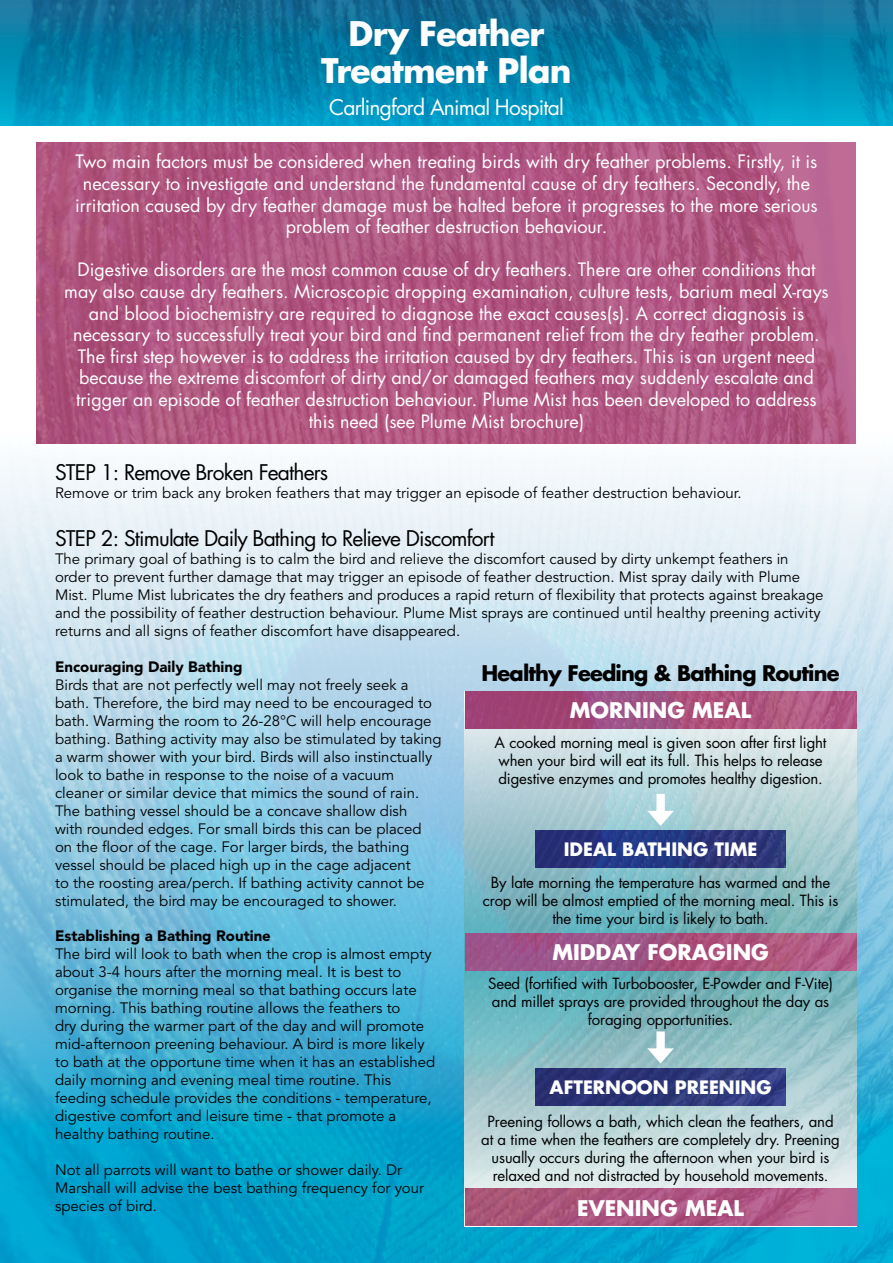
<style>
.page{position:relative;width:893px;height:1263px;background:#fff}
.page>*{position:absolute;margin:0;border:0;box-sizing:border-box;transform-origin:0 0}
.t1{font:700 33px/37.2px "Futura";letter-spacing:-.02em;color:#fff;text-align:center}
.t2{font:21px "Futura";letter-spacing:-.04em;color:#000}
.t3{font:700 21px "Futura";color:#fff}
.t4{font:700 21px "Futura";letter-spacing:-.04em;color:#000}
.t5{font:21px "Futura";letter-spacing:-.04em;color:#fff}
.t6{font:18px/21.6px "Futura";color:#fff;text-align:center}
.t7{font:700 18px "Futura";color:#fff}
.t8{font:15px/18px "Avenir";color:#000}
.t9{font:15px/18px "Futura";letter-spacing:-.01em;color:#000;text-align:center}
.t10{font:900 15px "Avenir";color:#000}
</style>
<div class="page">
<img style="left:0;top:0;width:893px;height:1263px">
<h1 class="t1" style="left:321px;top:14px;width:252px">Dry Feather<br>Treatment Plan</h1>
<h2 class="t5" style="left:329px;top:92px;width:236px">Carlingford Animal Hospital</h2>
<p class="t6" style="left:75px;top:151px;width:744px">Two main factors must be considered when treating birds with dry feather problems. Firstly, it is necessary to investigate and understand the fundamental cause of dry feathers. Secondly, the irritation caused by dry feather damage must be halted before it progresses to the more serious problem of feather destruction behaviour.</p>
<p class="t6" style="left:64px;top:259px;width:766px">Digestive disorders are the most common cause of dry feathers. There are other conditions that may also cause dry feathers. Microscopic dropping examination, culture tests, barium meal X-rays and blood biochemistry are required to diagnose the exact causes(s). A correct diagnosis is necessary to successfully treat your bird and find permanent relief from the dry feather problem.<br>The first step however is to address the irritation caused by dry feathers. This is an urgent need because the extreme discomfort of dirty and/or damaged feathers may suddenly escalate and trigger an episode of feather destruction behaviour. Plume Mist has been developed to address this need (see Plume Mist brochure)</p>
<h2 class="t2" style="left:55px;top:458px;width:275px">STEP 1: Remove Broken Feathers</h2>
<p class="t8" style="left:55px;top:484px;width:688px">Remove or trim back any broken feathers that may trigger an episode of feather destruction behaviour.</p>
<h2 class="t2" style="left:55px;top:523px;width:441px">STEP 2: Stimulate Daily Bathing to Relieve Discomfort</h2>
<p class="t8" style="left:55px;top:550px;width:770px">The primary goal of bathing is to calm the bird and relieve the discomfort caused by dirty unkempt feathers in order to prevent further damage that may trigger an episode of feather destruction. Mist spray daily with Plume Mist. Plume Mist lubricates the dry feathers and produces a rapid return of flexibility that protects against breakage and the possibility of feather destruction behaviour. Plume Mist sprays are continued until healthy preening activity returns and all signs of feather discomfort have disappeared.</p>
<p class="t10" style="left:55px;top:657px;width:189px">Encouraging Daily Bathing</p>
<p class="t8" style="left:55px;top:676px;width:388px">Birds that are not perfectly well may not freely seek a bath. Therefore, the bird may need to be encouraged to bath. Warming the room to 26-28°C will help encourage bathing. Bathing activity may also be stimulated by taking a warm shower with your bird. Birds will also instinctually look to bathe in response to the noise of a vacuum cleaner or similar device that mimics the sound of rain.<br>The bathing vessel should be a concave shallow dish<br>with rounded edges. For small birds this can be placed on the floor of the cage. For larger birds, the bathing vessel should be placed high up in the cage adjacent<br>to the roosting area/perch. If bathing activity cannot be stimulated, the bird may be encouraged to shower.</p>
<p class="t10" style="left:55px;top:926px;width:217px">Establishing a Bathing Routine</p>
<p class="t8" style="left:55px;top:945px;width:382px">The bird will look to bath when the crop is almost empty about 3-4 hours after the morning meal. It is best to organise the morning meal so that bathing occurs late morning. This bathing routine allows the feathers to<br>dry during the warmer part of the day and will promote mid-afternoon preening behaviour. A bird is more likely to bath at the opportune time when it has an established daily morning and evening meal time routine. This feeding schedule provides the conditions - temperature, digestive comfort and leisure time - that promote a healthy bathing routine.</p>
<p class="t8" style="left:55px;top:1161px;width:371px">Not all parrots will want to bathe or shower daily. Dr<br>Marshall will advise the best bathing frequency for your species of bird.</p>
<h2 class="t4" style="left:482px;top:658px;width:360px">Healthy Feeding &amp; Bathing Routine</h2>
<h2 class="t3" style="left:570px;top:696px;width:183px">MORNING MEAL</h2>
<p class="t9" style="left:495px;top:733px;width:333px;text-align:left">A cooked morning meal is given soon after first light when your bird will eat its full. This helps to release digestive enzymes and promotes healthy digestion.</p>
<p class="t7" style="left:564px;top:837px;width:195px">IDEAL BATHING TIME</p>
<p class="t9" style="left:483px;top:873px;width:357px">By late morning the temperature has warmed and the crop will be almost emptied of the morning meal. This is the time your bird is likely to bath.</p>
<h2 class="t3" style="left:552px;top:937px;width:218px">MIDDAY FORAGING</h2>
<p class="t9" style="left:488px;top:974px;width:346px">Seed (fortified with Turbobooster, E-Powder and F-Vite) and millet sprays are provided throughout the day as foraging opportunities.</p>
<p class="t7" style="left:550px;top:1075px;width:224px">AFTERNOON PREENING</p>
<p class="t9" style="left:481px;top:1112px;width:360px">Preening follows a bath, which clean the feathers, and at a time when the feathers are completely dry. Preening usually occurs during the afternoon when your bird is relaxed and not distracted by household movements.</p>
<h2 class="t3" style="left:577px;top:1193px;width:168px">EVENING MEAL</h2>
</div>
